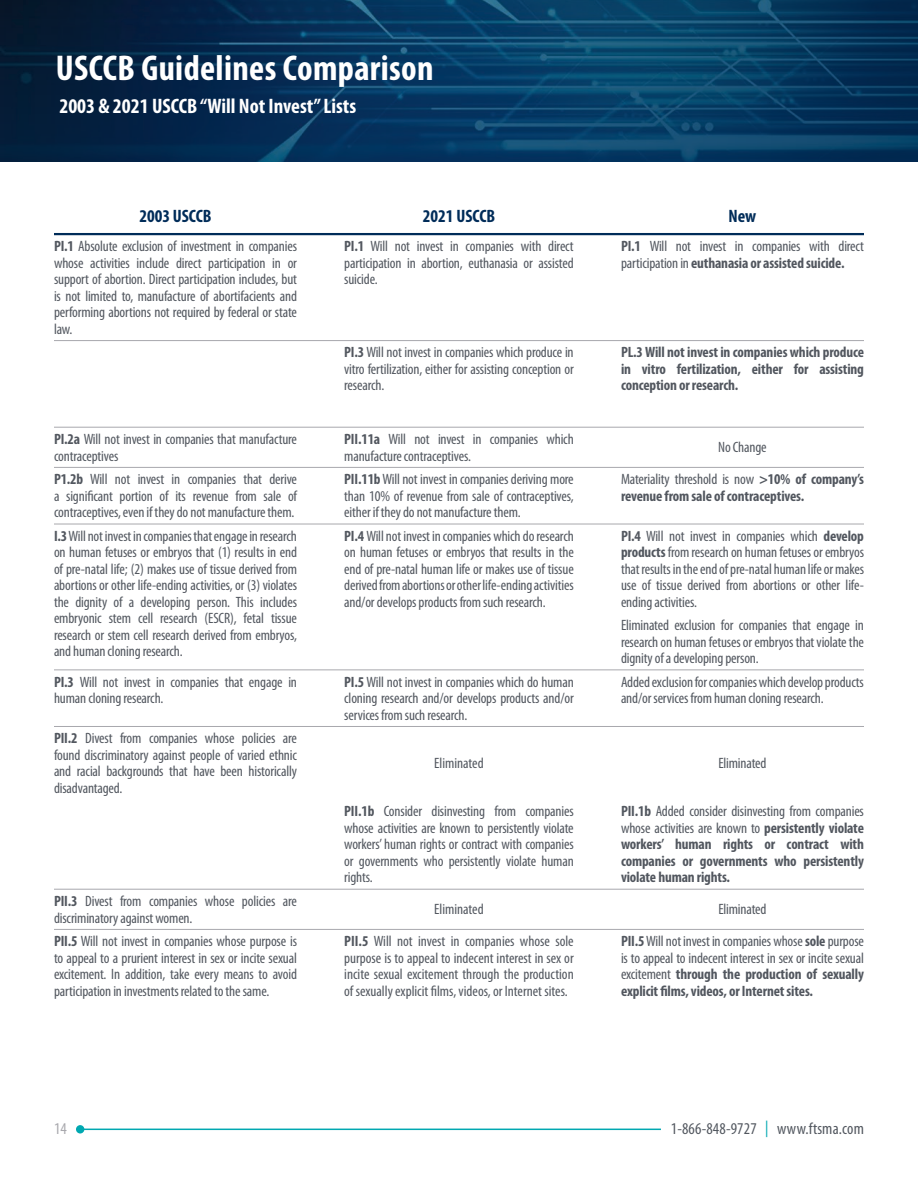
<style>
.page{position:relative;width:918px;height:1188px;background:#fff}
.page>*{position:absolute;margin:0;border:0;box-sizing:border-box;transform-origin:0 0}
.Body_Copy{font:700 condensed 36px "Myriad Pro";letter-spacing:.01em;color:#fff}
.Table_H3_Header_Center{font:700 condensed 21px "Myriad Pro";color:#fff}
.Table_H3_Header_Center-2{font:700 condensed 18px "Myriad Pro";color:#002c59}
.t1{font:condensed 16.5px "Myriad Pro";letter-spacing:.01em;color:#52575f}
.t2{font:condensed 16.5px "Myriad Pro";color:#a8a8ad}
.Table_P_Body_Center{font:condensed 15px/16.5px "Myriad Pro";letter-spacing:-.01em;color:#52575f;text-align:justify}
.Table_P_Body_Center-2{font:700 condensed 15px/16.5px "Myriad Pro";letter-spacing:-.01em;color:#52575f;text-align:justify}
.s1{font-weight:700}
.s2{font-weight:400}
.s3{color:#00a8b1}
</style>
<div class="page">
<hr style="left:80px;top:1129px;width:581px;height:1px;background:#00a8b1">
<div style="left:76px;top:1125px;width:8px;height:9px;background:#00a8b1;border-radius:50%"></div>
<svg style="left:0;top:0;width:918px;height:162px;background:#06345a"></svg>
<hr style="left:54px;top:340px;width:270px;height:1px;background:#a8a8ad">
<hr style="left:324px;top:340px;width:270px;height:1px;background:#a8a8ad">
<hr style="left:594px;top:340px;width:270px;height:1px;background:#a8a8ad">
<hr style="left:54px;top:427px;width:270px;height:1px;background:#a8a8ad">
<hr style="left:324px;top:427px;width:270px;height:1px;background:#a8a8ad">
<hr style="left:594px;top:427px;width:270px;height:1px;background:#a8a8ad">
<hr style="left:54px;top:467px;width:270px;height:1px;background:#a8a8ad">
<hr style="left:324px;top:467px;width:270px;height:1px;background:#a8a8ad">
<hr style="left:594px;top:467px;width:270px;height:1px;background:#a8a8ad">
<hr style="left:54px;top:524px;width:270px;height:1px;background:#a8a8ad">
<hr style="left:324px;top:524px;width:270px;height:1px;background:#a8a8ad">
<hr style="left:594px;top:524px;width:270px;height:1px;background:#a8a8ad">
<hr style="left:54px;top:669px;width:270px;height:1px;background:#a8a8ad">
<hr style="left:324px;top:669px;width:270px;height:1px;background:#a8a8ad">
<hr style="left:594px;top:669px;width:270px;height:1px;background:#a8a8ad">
<hr style="left:54px;top:726px;width:270px;height:1px;background:#a8a8ad">
<hr style="left:324px;top:726px;width:270px;height:1px;background:#a8a8ad">
<hr style="left:594px;top:726px;width:270px;height:1px;background:#a8a8ad">
<hr style="left:54px;top:889px;width:270px;height:1px;background:#a8a8ad">
<hr style="left:324px;top:889px;width:270px;height:1px;background:#a8a8ad">
<hr style="left:594px;top:889px;width:270px;height:1px;background:#a8a8ad">
<hr style="left:54px;top:929px;width:270px;height:1px;background:#a8a8ad">
<hr style="left:324px;top:929px;width:270px;height:1px;background:#a8a8ad">
<hr style="left:594px;top:929px;width:270px;height:1px;background:#a8a8ad">
<hr style="left:54px;top:233px;width:270px;height:2px;background:#002c59">
<hr style="left:324px;top:233px;width:270px;height:2px;background:#002c59">
<hr style="left:594px;top:233px;width:270px;height:2px;background:#002c59">
<p class="Body_Copy" style="left:56px;top:45px;width:379px">USCCB Guidelines Comparison</p>
<h2 class="Table_H3_Header_Center" style="left:59px;top:93px;width:298px">2003 &amp; 2021 USCCB “Will Not Invest” Lists</h2>
<h2 class="Table_H3_Header_Center-2" style="left:139px;top:205px;width:74px">2003 USCCB</h2>
<h2 class="Table_H3_Header_Center-2" style="left:423px;top:205px;width:74px">2021 USCCB</h2>
<h2 class="Table_H3_Header_Center-2" style="left:729px;top:205px;width:29px">New</h2>
<p class="Table_P_Body_Center" style="left:54px;top:238px;width:245px"><span class="s1">PI.1</span> Absolute exclusion of investment in companies whose activities include direct participation in or support of abortion. Direct participation includes, but is not limited to, manufacture of abortifacients and performing abortions not required by federal or state law.</p>
<p class="Table_P_Body_Center" style="left:344px;top:238px;width:231px"><span class="s1">PI.1</span> Will not invest in companies with direct participation in abortion, euthanasia or assisted suicide.</p>
<p class="Table_P_Body_Center" style="left:621px;top:238px;width:245px"><span class="s1">PI.1</span> Will not invest in companies with direct participation in <span class="s1">euthanasia or assisted suicide.</span></p>
<p class="Table_P_Body_Center" style="left:344px;top:344px;width:231px"><span class="s1">PI.3</span> Will not invest in companies which produce in vitro fertilization, either for assisting conception or research.</p>
<p class="Table_P_Body_Center-2" style="left:621px;top:344px;width:245px">PL.3 Will not invest in companies which produce in vitro fertilization, either for assisting conception or research.</p>
<p class="Table_P_Body_Center" style="left:54px;top:431px;width:244px"><span class="s1">PI.2a</span> Will not invest in companies that manufacture contraceptives</p>
<p class="Table_P_Body_Center" style="left:344px;top:431px;width:231px"><span class="s1">PII.11a</span> Will not invest in companies which manufacture contraceptives.</p>
<p class="Table_P_Body_Center" style="left:718px;top:439px;width:50px">No Change</p>
<p class="Table_P_Body_Center" style="left:54px;top:471px;width:245px"><span class="s1">P1.2b</span> Will not invest in companies that derive a significant portion of its revenue from sale of contraceptives, even if they do not manufacture them.</p>
<p class="Table_P_Body_Center" style="left:344px;top:471px;width:231px"><span class="s1">PII.11b</span> Will not invest in companies deriving more than 10% of revenue from sale of contraceptives, either if they do not manufacture them.</p>
<p class="Table_P_Body_Center-2" style="left:621px;top:471px;width:244px"><span class="s2">Materiality threshold is now</span> &gt;10% of company’s revenue from sale of contraceptives.</p>
<p class="Table_P_Body_Center" style="left:54px;top:527px;width:245px"><span class="s1">I.3</span> Will not invest in companies that engage in research on human fetuses or embryos that (1) results in end of pre-natal life; (2) makes use of tissue derived from abortions or other life-ending activities, or (3) violates the dignity of a developing person. This includes embryonic stem cell research (ESCR), fetal tissue research or stem cell research derived from embryos, and human cloning research.</p>
<p class="Table_P_Body_Center" style="left:344px;top:527px;width:231px"><span class="s1">PI.4</span> Will not invest in companies which do research on human fetuses or embryos that results in the end of pre-natal human life or makes use of tissue derived from abortions or other life-ending activities and/or develops products from such research.</p>
<p class="Table_P_Body_Center" style="left:621px;top:527px;width:245px"><span class="s1">PI.4</span> Will not invest in companies which <span class="s1">develop products</span> from research on human fetuses or embryos that results in the end of pre-natal human life or makes use of tissue derived from abortions or other life&shy;ending activities.</p>
<p class="Table_P_Body_Center" style="left:621px;top:617px;width:245px">Eliminated exclusion for companies that engage in research on human fetuses or embryos that violate the dignity of a developing person.</p>
<p class="Table_P_Body_Center" style="left:54px;top:673px;width:245px"><span class="s1">PI.3</span> Will not invest in companies that engage in human cloning research.</p>
<p class="Table_P_Body_Center" style="left:344px;top:673px;width:231px"><span class="s1">PI.5</span> Will not invest in companies which do human cloning research and/or develops products and/or services from such research.</p>
<p class="Table_P_Body_Center" style="left:621px;top:673px;width:244px">Added exclusion for companies which develop products and/or services from human cloning research.</p>
<p class="Table_P_Body_Center" style="left:54px;top:730px;width:245px"><span class="s1">PII.2</span> Divest from companies whose policies are found discriminatory against people of varied ethnic and racial backgrounds that have been historically disadvantaged.</p>
<p class="Table_P_Body_Center" style="left:434px;top:755px;width:51px">Eliminated</p>
<p class="Table_P_Body_Center" style="left:718px;top:755px;width:50px">Eliminated</p>
<p class="Table_P_Body_Center" style="left:344px;top:803px;width:231px"><span class="s1">PII.1b</span> Consider disinvesting from companies whose activities are known to persistently violate workers’ human rights or contract with companies or governments who persistently violate human rights.</p>
<p class="Table_P_Body_Center-2" style="left:621px;top:803px;width:245px">PII.1b <span class="s2">Added consider disinvesting from companies whose activities are known to</span> persistently violate workers’ human rights or contract with companies or governments who persistently violate human rights.</p>
<p class="Table_P_Body_Center" style="left:54px;top:893px;width:244px"><span class="s1">PII.3</span> Divest from companies whose policies are discriminatory against women.</p>
<p class="Table_P_Body_Center" style="left:434px;top:901px;width:51px">Eliminated</p>
<p class="Table_P_Body_Center" style="left:718px;top:901px;width:50px">Eliminated</p>
<p class="Table_P_Body_Center" style="left:54px;top:933px;width:245px"><span class="s1">PII.5</span> Will not invest in companies whose purpose is to appeal to a prurient interest in sex or incite sexual excitement. In addition, take every means to avoid participation in investments related to the same.</p>
<p class="Table_P_Body_Center" style="left:344px;top:933px;width:231px"><span class="s1">PII.5</span> Will not invest in companies whose sole purpose is to appeal to indecent interest in sex or incite sexual excitement through the production of sexually explicit films, videos, or Internet sites.</p>
<p class="Table_P_Body_Center" style="left:621px;top:933px;width:245px"><span class="s1">PII.5</span> Will not invest in companies whose <span class="s1">sole</span> purpose is to appeal to indecent interest in sex or incite sexual excitement <span class="s1">through the production of sexually explicit films, videos, or Internet sites.</span></p>
<p class="t2" style="left:54px;top:1119px;width:14px">14</p>
<p class="t1" style="left:671px;top:1119px;width:195px">1-866-848-9727 <span class="s3">|</span> www.ftsma.com</p>
</div>
